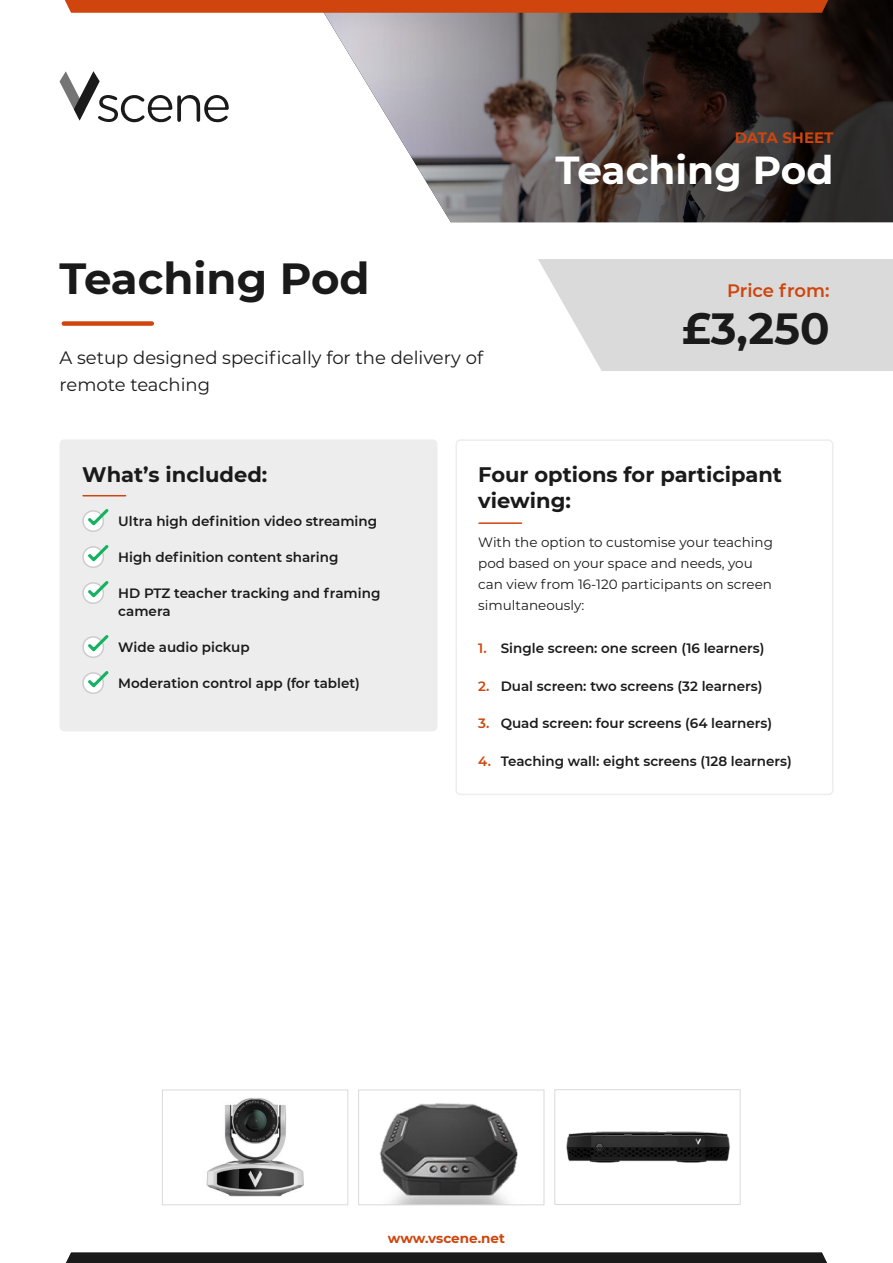
<style>
.page{position:relative;width:893px;height:1263px;background:#fff}
.page>*{position:absolute;margin:0;border:0;box-sizing:border-box;transform-origin:0 0}
.t1{font:700 43.5px "Montserrat";color:#1a1a1a}
.t2{font:700 39px "Montserrat";color:#fff}
.t3{font:700 21px/25.2px "Montserrat";color:#1a1a1a}
.t4{font:18px/27px "Montserrat";color:#1a1a1a}
.t5{font:600 18px "Montserrat";letter-spacing:-.005em;color:#cf450d}
.t6{font:700 15px "Montserrat";color:#cf450d}
.t7{font:600 13.5px/18px "Montserrat";color:#1a1a1a}
.t8{font:13.5px/21px "Montserrat";color:#1a1a1a}
.t9{font:700 13.5px "Montserrat";color:#cf450d}
.s1{color:#cf450d}
</style>
<div class="page">
<img style="left:206px;top:1098px;width:98px;height:99px">
<div style="left:162px;top:1090px;width:186px;height:115px;border:1px solid #dadada"></div>
<img style="left:379px;top:1103px;width:139px;height:100px">
<div style="left:358px;top:1090px;width:186px;height:115px;border:1px solid #dadada"></div>
<img style="left:566px;top:1131px;width:164px;height:32px">
<div style="left:554px;top:1089px;width:186px;height:116px;border:1px solid #dadada"></div>
<svg style="left:324px;top:0;width:569px;height:222px;background:#645d5c"></svg>
<svg style="left:60px;top:71px;width:169px;height:52px"></svg>
<svg style="left:65px;top:0;width:763px;height:13px;background:#cd4610"></svg>
<div style="left:64px;top:321px;width:88px;height:5px;background:#cf450d"></div>
<svg style="left:538px;top:259px;width:355px;height:112px;background:#ddd"></svg>
<div style="left:455px;top:439px;width:378px;height:356px;border:2px solid #ededed;border-radius:4px"></div>
<div style="left:60px;top:440px;width:377px;height:291px;background:#ededed;border-radius:4px"></div>
<svg style="left:83px;top:511px;width:20px;height:20px"></svg>
<div style="left:82px;top:510px;width:22px;height:22px;border:2px solid #ccc;border-radius:50%"></div>
<svg style="left:87px;top:509px;width:22px;height:16px"></svg>
<svg style="left:83px;top:547px;width:20px;height:20px"></svg>
<div style="left:82px;top:546px;width:22px;height:22px;border:2px solid #ccc;border-radius:50%"></div>
<svg style="left:87px;top:545px;width:22px;height:16px"></svg>
<svg style="left:83px;top:583px;width:20px;height:20px"></svg>
<div style="left:82px;top:582px;width:22px;height:22px;border:2px solid #ccc;border-radius:50%"></div>
<svg style="left:87px;top:581px;width:22px;height:16px"></svg>
<svg style="left:83px;top:637px;width:20px;height:20px"></svg>
<div style="left:82px;top:636px;width:22px;height:22px;border:2px solid #ccc;border-radius:50%"></div>
<svg style="left:87px;top:635px;width:22px;height:16px"></svg>
<svg style="left:83px;top:673px;width:20px;height:20px"></svg>
<div style="left:82px;top:672px;width:22px;height:22px;border:2px solid #ccc;border-radius:50%"></div>
<svg style="left:87px;top:671px;width:22px;height:16px"></svg>
<div style="left:60px;top:439px;width:377px;height:292px;border:2px solid #ededed;border-radius:4px"></div>
<hr style="left:479px;top:522px;width:43px;height:2px;background:#cf450d">
<hr style="left:83px;top:495px;width:43px;height:1px;background:#cf450d">
<svg style="left:66px;top:1252px;width:761px;height:11px;background:#222"></svg>
<h1 class="t1" style="left:60px;top:247px;width:312px">Teaching Pod</h1>
<h3 class="t4" style="left:60px;top:343px;width:425px">A setup designed specifically for the delivery of remote teaching</h3>
<p class="t6" style="left:735px;top:127px;width:100px">DATA SHEET</p>
<h2 class="t2" style="left:555px;top:142px;width:280px">Teaching Pod</h2>
<h3 class="t5" style="left:727px;top:278px;width:104px">Price from:</h3>
<h1 class="t1" style="left:682px;top:297px;width:149px">£3,250</h1>
<h3 class="t3" style="left:82px;top:461px;width:187px">What’s included:</h3>
<p class="t7" style="left:118px;top:512px;width:260px">Ultra high definition video streaming</p>
<p class="t7" style="left:118px;top:548px;width:222px">High definition content sharing</p>
<p class="t7" style="left:118px;top:584px;width:264px">HD PTZ teacher tracking and framing camera</p>
<p class="t7" style="left:118px;top:638px;width:133px">Wide audio pickup</p>
<p class="t7" style="left:118px;top:674px;width:243px">Moderation control app (for tablet)</p>
<h3 class="t3" style="left:478px;top:461px;width:305px">Four options for participant viewing:</h3>
<p class="t8" style="left:478px;top:531px;width:296px">With the option to customise your teaching pod based on your space and needs, you can view from 16-120 participants on screen simultaneously:</p>
<p class="t7" style="left:478px;top:639px;width:288px"><span class="s1">1.</span> Single screen: one screen (16 learners)</p>
<p class="t7" style="left:478px;top:676px;width:286px"><span class="s1">2.</span> Dual screen: two screens (32 learners)</p>
<p class="t7" style="left:478px;top:714px;width:295px"><span class="s1">3.</span> Quad screen: four screens (64 learners)</p>
<p class="t7" style="left:478px;top:751px;width:315px"><span class="s1">4.</span> Teaching wall: eight screens (128 learners)</p>
<p class="t9" style="left:388px;top:1228px;width:119px">www.vscene.net</p>
</div>
